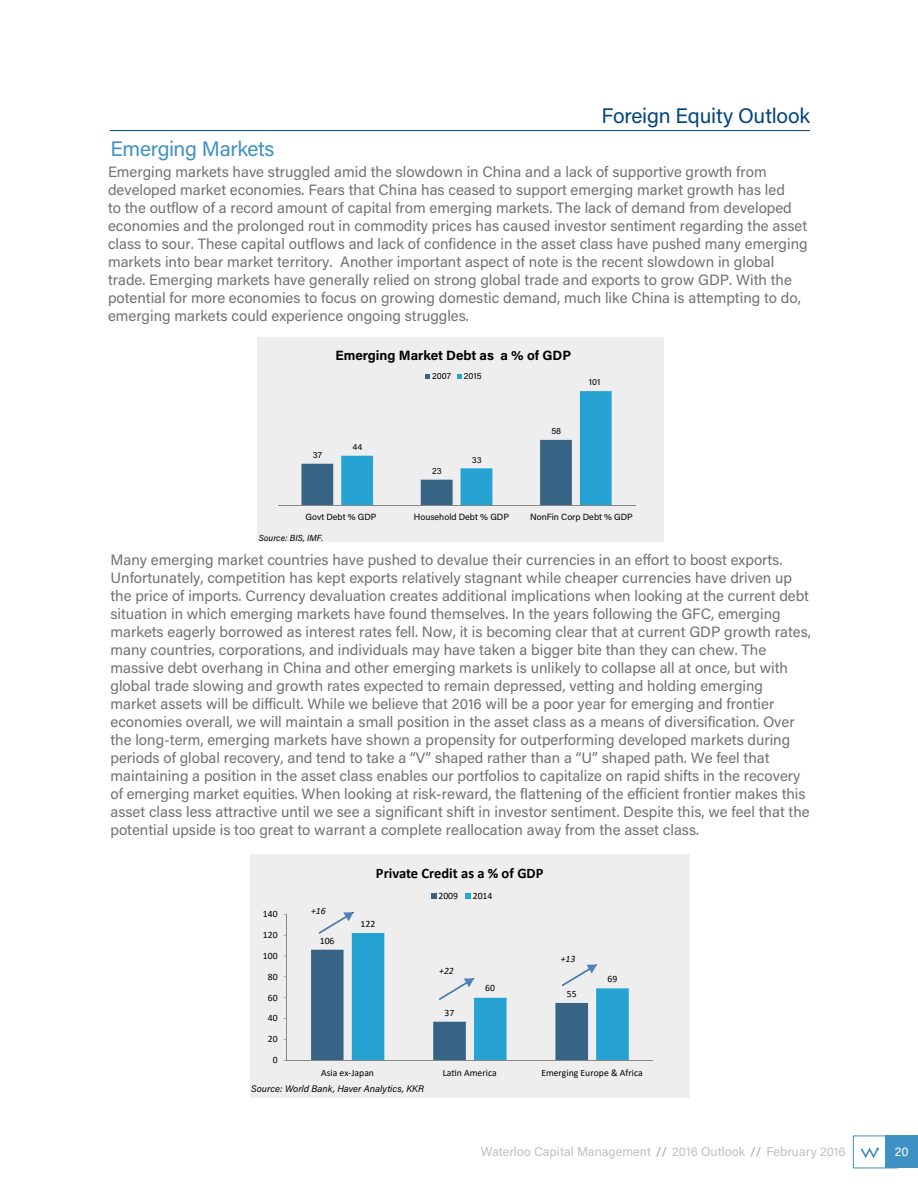
<style>
.page{position:relative;width:918px;height:1188px;background:#fff}
.page>*{position:absolute;margin:0;border:0;box-sizing:border-box;transform-origin:0 0}
.t1{font:21px "Acumin Pro";letter-spacing:-.01em;color:#00447c}
.t2{font:21px "Acumin Pro";letter-spacing:-.02em;color:#3f91c4}
.t3{font:15px/18px "Acumin Pro";color:#717073}
.t4{font:700 14.55px "Calibri";color:#000}
.t5{font:700 13.5px "Acumin Pro";color:#000}
.t6{font:12.75px "Acumin Pro";color:#bec0c2}
.t7{font:12.75px "Acumin Pro";color:#fff}
.t8{font:9.6px "Calibri";color:#000}
.t9{font:italic 9.6px "Calibri";color:#000}
.t10{font:italic 9.45px "Acumin Pro";color:#000}
.t11{font:9px "Acumin Pro";letter-spacing:.005em;color:#000}
.t12{font:italic 8.85px "Acumin Pro";letter-spacing:.005em;color:#000}
.s1{color:#a1a1a4}
</style>
<div class="page">
<div style="left:886px;top:1136px;width:32px;height:32px;background:#3f91c4"></div>
<div style="left:853px;top:1136px;width:44px;height:32px;border:1px solid #3f91c4"></div>
<svg style="left:861px;top:1147px;width:18px;height:11px"></svg>
<hr style="left:110px;top:130px;width:700px;height:1px;background:#00447c">
<div style="left:257px;top:337px;width:407px;height:205px;background:#eee"></div>
<svg style="left:301px;top:391px;width:311px;height:114px"></svg>
<hr style="left:278px;top:505px;width:358px;height:1px;background:#868686">
<svg style="left:425px;top:374px;width:5px;height:5px"></svg>
<svg style="left:457px;top:374px;width:5px;height:5px"></svg>
<div style="left:250px;top:854px;width:440px;height:244px;background:#eee"></div>
<hr style="left:286px;top:914px;width:1px;height:146px;background:#868686">
<hr style="left:287px;top:1060px;width:366px;height:1px;background:#868686">
<svg style="left:431px;top:893px;width:5px;height:6px"></svg>
<svg style="left:465px;top:893px;width:5px;height:6px"></svg>
<svg style="left:311px;top:912px;width:318px;height:148px"></svg>
<h1 class="t2" style="left:111px;top:134px;width:166px">Emerging Markets</h1>
<h1 class="t1" style="left:601px;top:102px;width:210px">Foreign Equity Outlook</h1>
<p class="t3" style="left:108px;top:162px;width:701px">Emerging markets have struggled amid the slowdown in China and a lack of supportive growth from developed market economies. Fears that China has ceased to support emerging market growth has led<br>to the outflow of a record amount of capital from emerging markets. The lack of demand from developed economies and the prolonged rout in commodity prices has caused investor sentiment regarding the asset class to sour. These capital outflows and lack of confidence in the asset class have pushed many emerging markets into bear market territory. Another important aspect of note is the recent slowdown in global trade. Emerging markets have generally relied on strong global trade and exports to grow GDP. With the potential for more economies to focus on growing domestic demand, much like China is attempting to do, emerging markets could experience ongoing struggles.</p>
<p class="t5" style="left:335px;top:346px;width:237px">Emerging Market Debt as a % of GDP</p>
<p class="t11" style="left:432px;top:370px;width:20px">2007</p>
<p class="t11" style="left:464px;top:370px;width:19px">2015</p>
<p class="t11" style="left:313px;top:449px;width:11px">37</p>
<p class="t11" style="left:353px;top:441px;width:11px">44</p>
<p class="t11" style="left:432px;top:464px;width:11px">23</p>
<p class="t11" style="left:472px;top:453px;width:11px">33</p>
<p class="t11" style="left:551px;top:425px;width:11px">58</p>
<p class="t11" style="left:589px;top:376px;width:13px">101</p>
<p class="t11" style="left:306px;top:511px;width:72px">Govt Debt % GDP</p>
<p class="t11" style="left:414px;top:511px;width:97px">Household Debt % GDP</p>
<p class="t11" style="left:530px;top:511px;width:104px">NonFin Corp Debt % GDP</p>
<p class="t12" style="left:259px;top:532px;width:66px">Source: BIS, IMF.</p>
<p class="t3" style="left:111px;top:550px;width:702px">Many emerging market countries have pushed to devalue their currencies in an effort to boost exports.<br>Unfortunately, competition has kept exports relatively stagnant while cheaper currencies have driven up the price of imports. Currency devaluation creates additional implications when looking at the current debt situation in which emerging markets have found themselves. In the years following the GFC, emerging markets eagerly borrowed as interest rates fell. Now, it is becoming clear that at current GDP growth rates, many countries, corporations, and individuals may have taken a bigger bite than they can chew. The massive debt overhang in China and other emerging markets is unlikely to collapse all at once, but with global trade slowing and growth rates expected to remain depressed, vetting and holding emerging market assets will be difficult. While we believe that 2016 will be a poor year for emerging and frontier economies overall, we will maintain a small position in the asset class as a means of diversification. Over the long-term, emerging markets have shown a propensity for outperforming developed markets during periods of global recovery, and tend to take a “V” shaped rather than a “U” shaped path. We feel that maintaining a position in the asset class enables our portfolios to capitalize on rapid shifts in the recovery of emerging market equities. When looking at risk-reward, the flattening of the efficient frontier makes this asset class less attractive until we see a significant shift in investor sentiment. Despite this, we feel that the potential upside is too great to warrant a complete reallocation away from the asset class.</p>
<p class="t4" style="left:376px;top:863px;width:169px">Private Credit as a % of GDP</p>
<p class="t8" style="left:473px;top:889px;width:21px">2014</p>
<p class="t8" style="left:438px;top:889px;width:21px">2009</p>
<p class="t8" style="left:263px;top:907px;width:16px">140</p>
<p class="t9" style="left:311px;top:904px;width:16px">+16</p>
<p class="t8" style="left:361px;top:917px;width:16px">122</p>
<p class="t8" style="left:263px;top:928px;width:16px">120</p>
<p class="t8" style="left:320px;top:934px;width:16px">106</p>
<p class="t8" style="left:263px;top:949px;width:16px">100</p>
<p class="t9" style="left:561px;top:952px;width:16px">+13</p>
<p class="t8" style="left:268px;top:970px;width:11px">80</p>
<p class="t9" style="left:439px;top:965px;width:16px">+22</p>
<p class="t8" style="left:607px;top:972px;width:11px">69</p>
<p class="t8" style="left:268px;top:991px;width:11px">60</p>
<p class="t8" style="left:485px;top:982px;width:11px">60</p>
<p class="t8" style="left:567px;top:987px;width:11px">55</p>
<p class="t8" style="left:268px;top:1012px;width:11px">40</p>
<p class="t8" style="left:445px;top:1006px;width:11px">37</p>
<p class="t8" style="left:268px;top:1032px;width:11px">20</p>
<p class="t8" style="left:273px;top:1053px;width:6px">0</p>
<p class="t8" style="left:321px;top:1066px;width:54px">Asia ex-Japan</p>
<p class="t8" style="left:443px;top:1066px;width:55px">Latin America</p>
<p class="t8" style="left:541px;top:1066px;width:103px">Emerging Europe &amp; Africa</p>
<p class="t10" style="left:251px;top:1082px;width:174px">Source: World Bank, Haver Analytics, KKR</p>
<p class="t6" style="left:481px;top:1143px;width:366px">Waterloo Capital Management <span class="s1">//</span> 2016 Outlook <span class="s1">//</span> February 2016</p>
<p class="t7" style="left:895px;top:1143px;width:15px">20</p>
</div>
